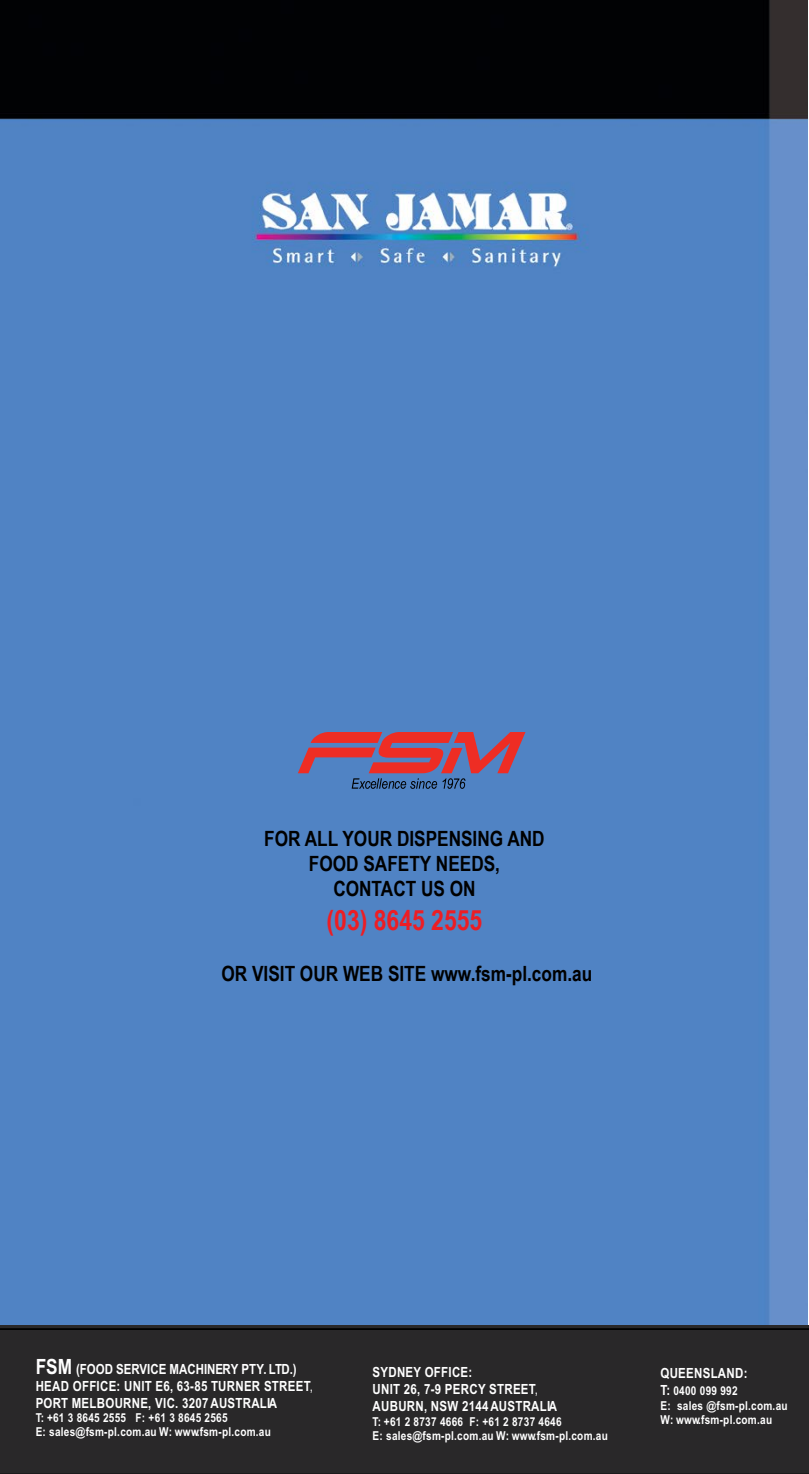
<style>
.page{position:relative;width:809px;height:1474px;background:#fff}
.page>*{position:absolute;margin:0;border:0;box-sizing:border-box;transform-origin:0 0}
.t1{font:700 28px "Arial Narrow";color:#ed1d24}
.t2{font:700 21px/25.2px "Arial Narrow";color:#000;text-align:center}
.t3{font:700 14px/16.8px "Arial Narrow";letter-spacing:.02em;color:#fff}
.t4{font:700 12.25px/14.7px "Arial Narrow";letter-spacing:.02em;color:#fff}
.s1{font-size:21px}
.s2{font-weight:400}
.s3{font-size:14px}
</style>
<div class="page">
<img style="left:0;top:0;width:807px;height:1324px">
<div style="left:0;top:1324px;width:809px;height:149px;background:#292829"></div>
<hr style="left:0;top:1328px;width:809px;height:2px;background:#040404">
<svg style="left:298px;top:732px;width:227px;height:56px;background:#8f5c7d"></svg>
<h2 class="t2" style="left:264px;top:825px;width:282px">FOR ALL YOUR DISPENSING AND<br>FOOD SAFETY NEEDS,<br>CONTACT US ON</h2>
<h1 class="t1" style="left:326px;top:899px;width:157px">(03) 8645 2555</h1>
<h2 class="t2" style="left:221px;top:959px;width:372px">OR VISIT OUR WEB SITE www.fsm-pl.com.au</h2>
<p class="t3" style="left:36px;top:1360px;width:279px"><span class="s1">FSM</span> (FOOD SERVICE MACHINERY PTY. LTD.)<br>HEAD OFFICE: UNIT E6, 63-85 TURNER STREET<span class="s2">,<br></span>PORT MELBOURNE, VIC. 3207 AUSTRALIA</p>
<p class="t4" style="left:36px;top:1409px;width:237px;line-height:14px">T: +61 3 8645 2555 F: +61 3 8645 2565<br>E: sales@fsm-pl.com.au W: www.fsm-pl.com.au</p>
<p class="t3" style="left:372px;top:1363px;width:186px">SYDNEY OFFICE:<br>UNIT 26, 7-9 PERCY STREET<span class="s2">,<br></span>AUBURN, NSW 2144 AUSTRALIA</p>
<p class="t4" style="left:372px;top:1413px;width:237px">T: +61 2 8737 4666 F: +61 2 8737 4646<br>E: sales@fsm-pl.com.au W: www.fsm-pl.com.au</p>
<p class="t3" style="left:660px;top:1364px;width:88px">QUEENSLAND:</p>
<p class="t4" style="left:660px;top:1382px;width:129px"><span class="s3">T:</span> 0400 099 992<br>E: sales @fsm-pl.com.au<br>W: www.fsm-pl.com.au</p>
</div>
